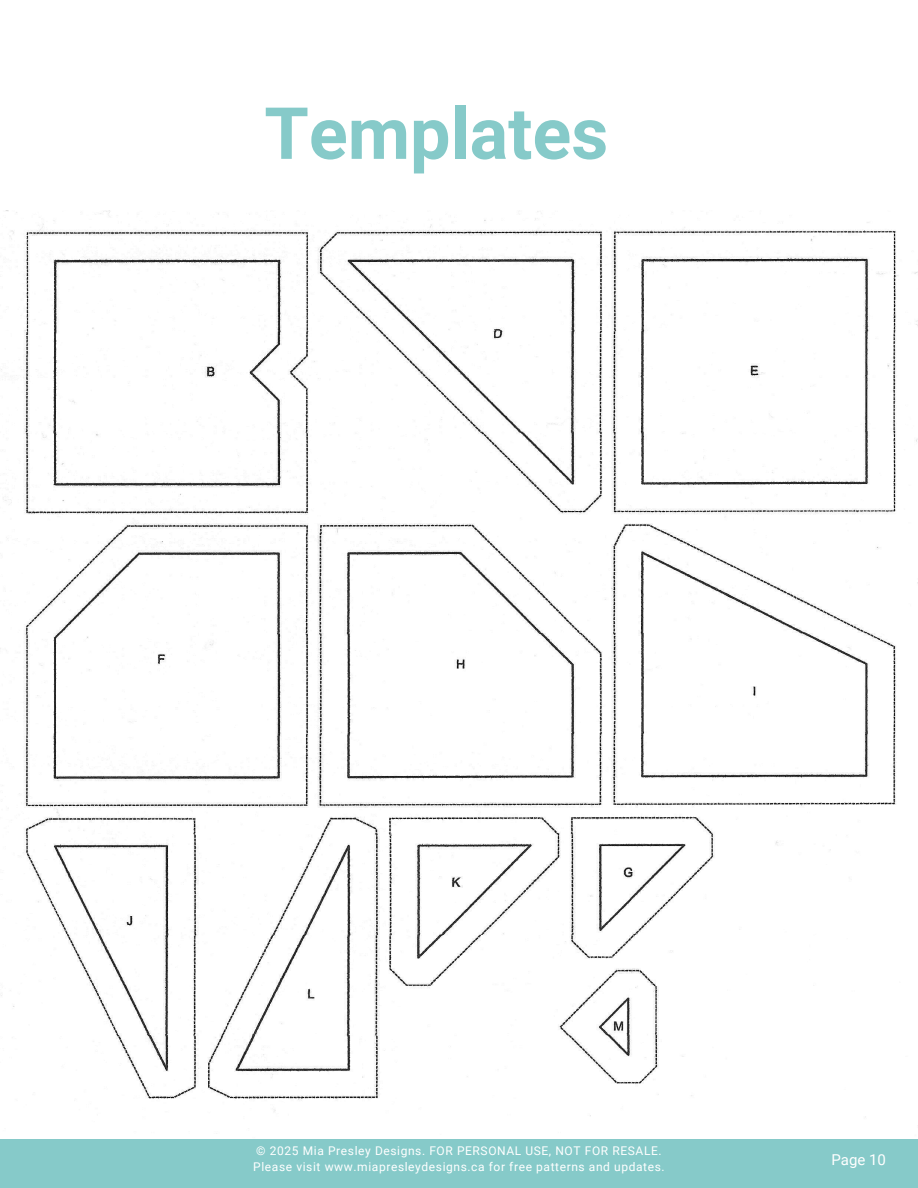
<style>
.page{position:relative;width:918px;height:1188px;background:#fff}
.page>*{position:absolute;margin:0;border:0;box-sizing:border-box;transform-origin:0 0}
.t1{font:700 72px "Roboto";color:#86cac9}
.t2{font:15px "Roboto";color:#fff}
.t3{font:12px "Roboto";letter-spacing:.05em;color:#fff}
</style>
<div class="page">
<img style="left:0;top:210px;width:918px;height:930px">
<div style="left:0;top:1140px;width:918px;height:48px;background:#86cac9"></div>
<h2 class="t1" style="left:264px;top:92px;width:345px">Templates</h2>
<p class="t3" style="left:256px;top:1144px;width:407px">© 2025 Mia Presley Designs. FOR PERSONAL USE, NOT FOR RESALE.</p>
<p class="t3" style="left:253px;top:1160px;width:413px">Please visit www.miapresleydesigns.ca for free patterns and updates.</p>
<p class="t2" style="left:831px;top:1151px;width:56px">Page 10</p>
</div>
